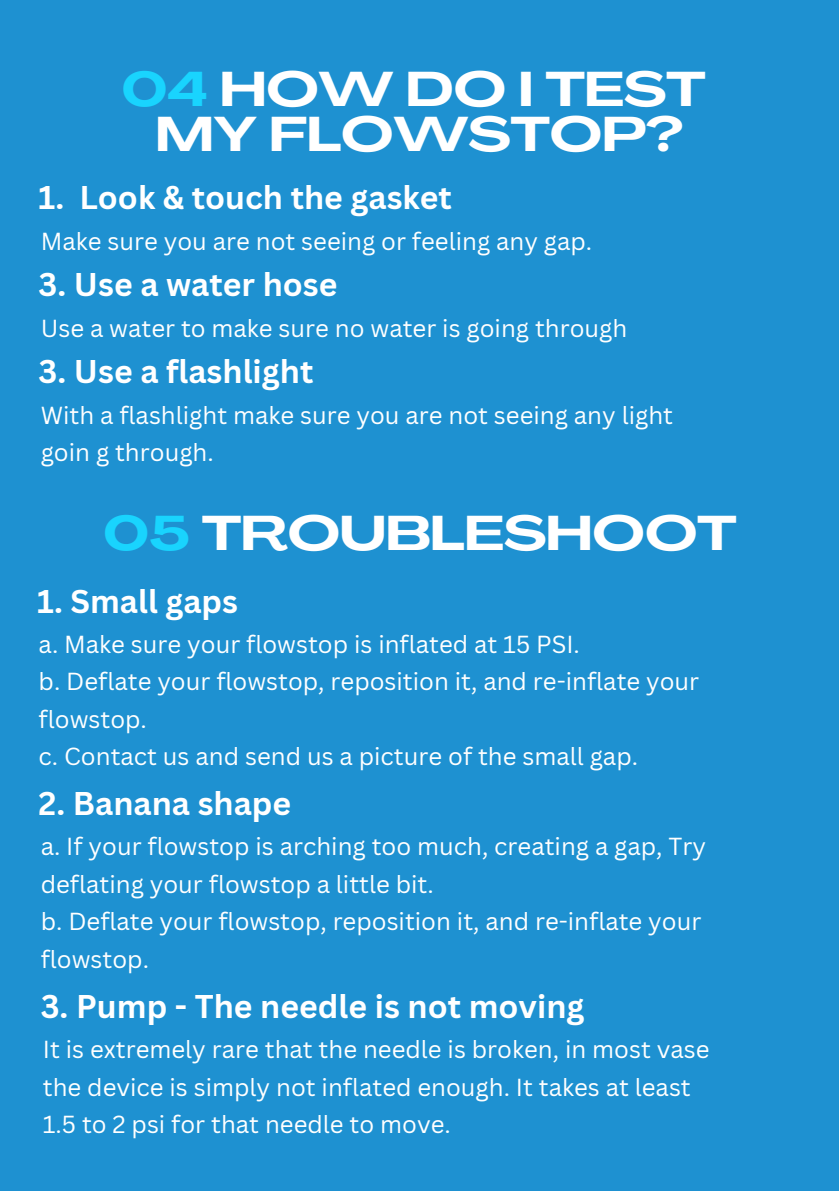
<style>
.page{position:relative;width:839px;height:1191px;background:#fff}
.page>*{position:absolute;margin:0;border:0;box-sizing:border-box;transform-origin:0 0}
.t1{font:700 48px/45px "Agrandir Grand";color:#fff;text-align:center}
.t2{font:700 32px "Canva Sans";color:#fff}
.t3{font:24px/37.6px "Canva Sans";color:#fff}
.s1{color:#19d4fe}
</style>
<div class="page">
<div style="left:0;top:0;width:838px;height:1191px;background:#1e91d1"></div>
<h1 class="t1" style="left:121px;top:71px;width:585px"><span class="s1">04</span> HOW DO I TEST<br>MY FLOWSTOP?</h1>
<p class="t2" style="left:39px;top:175px;width:415px">1. Look &amp; touch the gasket</p>
<p class="t3" style="left:41px;top:222px;width:553px">Make sure you are not seeing or feeling any gap.</p>
<p class="t2" style="left:39px;top:262px;width:300px">3. Use a water hose</p>
<p class="t3" style="left:41px;top:309px;width:588px">Use a water to make sure no water is going through</p>
<h1 class="t2" style="left:39px;top:349px;width:276px">3. Use a flashlight</h1>
<p class="t3" style="left:41px;top:395px;width:633px">With a flashlight make sure you are not seeing any light goin g through.</p>
<p class="t1" style="left:103px;top:515px;width:635px"><span class="s1">05</span> TROUBLESHOOT</p>
<p class="t2" style="left:37px;top:579px;width:202px">1. Small gaps</p>
<p class="t3" style="left:39px;top:625px;width:542px">a. Make sure your flowstop is inflated at 15 PSI.</p>
<p class="t3" style="left:39px;top:662px;width:662px">b. Deflate your flowstop, reposition it, and re-inflate your flowstop.</p>
<p class="t3" style="left:39px;top:737px;width:601px">c. Contact us and send us a picture of the small gap.</p>
<p class="t2" style="left:39px;top:781px;width:254px">2. Banana shape</p>
<p class="t3" style="left:41px;top:827px;width:667px">a. If your flowstop is arching too much, creating a gap, Try deflating your flowstop a little bit.</p>
<p class="t3" style="left:41px;top:902px;width:662px">b. Deflate your flowstop, reposition it, and re-inflate your flowstop.</p>
<p class="t2" style="left:41px;top:984px;width:545px">3. Pump - The needle is not moving</p>
<p class="t3" style="left:43px;top:1030px;width:668px">It is extremely rare that the needle is broken, in most vase the device is simply not inflated enough. It takes at least<br>1.5 to 2 psi for that needle to move.</p>
</div>
